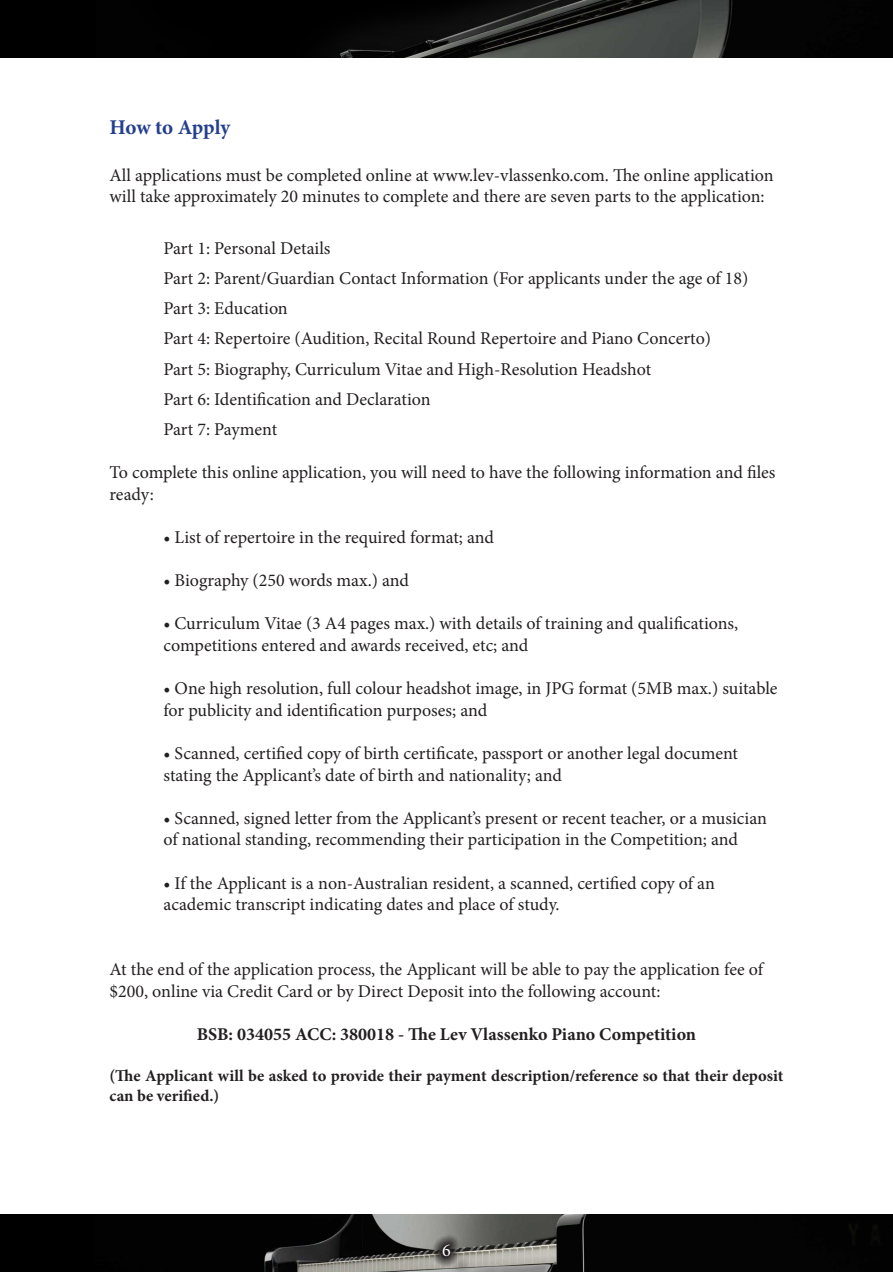
<style>
.page{position:relative;width:893px;height:1272px;background:#fff}
.page>*{position:absolute;margin:0;border:0;box-sizing:border-box;transform-origin:0 0}
.t1{font:700 21px "Minion Pro";letter-spacing:-.01em;color:#253f8e}
.t2{font:18px/21.6px "Minion Pro";color:#231f20}
.t3{font:700 18px "Minion Pro";color:#231f20}
.t4{font:18px "Minion Pro";color:#fff}
.t5{font:700 16.5px/19.8px "Minion Pro";color:#231f20}
</style>
<div class="page">
<img style="left:0;top:0;width:893px;height:57px">
<img style="left:0;top:1214px;width:893px;height:57px">
<div style="left:450px;top:1252px;width:23px;height:19px;background:#231f20;opacity:.75"></div>
<svg style="left:432px;top:1234px;width:28px;height:32px"></svg>
<p class="t1" style="left:109px;top:112px;width:122px">How to Apply</p>
<p class="t2" style="left:109px;top:164px;width:666px">All applications must be completed online at www.lev-vlassenko.com. The online application will take approximately 20 minutes to complete and there are seven parts to the application:</p>
<p class="t2" style="left:163px;top:238px;width:169px">Part 1: Personal Details</p>
<p class="t2" style="left:163px;top:268px;width:586px">Part 2: Parent/Guardian Contact Information (For applicants under the age of 18)</p>
<p class="t2" style="left:163px;top:298px;width:126px">Part 3: Education</p>
<p class="t2" style="left:163px;top:328px;width:549px">Part 4: Repertoire (Audition, Recital Round Repertoire and Piano Concerto)</p>
<p class="t2" style="left:163px;top:358px;width:489px">Part 5: Biography, Curriculum Vitae and High-Resolution Headshot</p>
<p class="t2" style="left:163px;top:388px;width:269px">Part 6: Identification and Declaration</p>
<p class="t2" style="left:163px;top:418px;width:115px">Part 7: Payment</p>
<p class="t2" style="left:109px;top:461px;width:668px">To complete this online application, you will need to have the following information and files ready:</p>
<p class="t2" style="left:163px;top:526px;width:332px">• List of repertoire in the required format; and</p>
<p class="t2" style="left:163px;top:569px;width:247px">• Biography (250 words max.) and</p>
<p class="t2" style="left:163px;top:613px;width:576px">• Curriculum Vitae (3 A4 pages max.) with details of training and qualifications,</p>
<p class="t2" style="left:163px;top:634px;width:366px">competitions entered and awards received, etc; and</p>
<p class="t2" style="left:163px;top:677px;width:616px">• One high resolution, full colour headshot image, in JPG format (5MB max.) suitable for publicity and identification purposes; and</p>
<p class="t2" style="left:163px;top:742px;width:576px">• Scanned, certified copy of birth certificate, passport or another legal document stating the Applicant’s date of birth and nationality; and</p>
<p class="t2" style="left:163px;top:807px;width:605px">• Scanned, signed letter from the Applicant’s present or recent teacher, or a musician of national standing, recommending their participation in the Competition; and</p>
<p class="t2" style="left:163px;top:872px;width:553px">• If the Applicant is a non-Australian resident, a scanned, certified copy of an academic transcript indicating dates and place of study.</p>
<p class="t2" style="left:109px;top:958px;width:655px">At the end of the application process, the Applicant will be able to pay the application fee of $200, online via Credit Card or by Direct Deposit into the following account:</p>
<p class="t3" style="left:197px;top:1021px;width:501px">BSB: 034055 ACC: 380018 - The Lev Vlassenko Piano Competition</p>
<p class="t5" style="left:109px;top:1065px;width:675px">(The Applicant will be asked to provide their payment description/reference so that their deposit can be verified.)</p>
<p class="t4" style="left:442px;top:1238px;width:10px">6</p>
</div>
